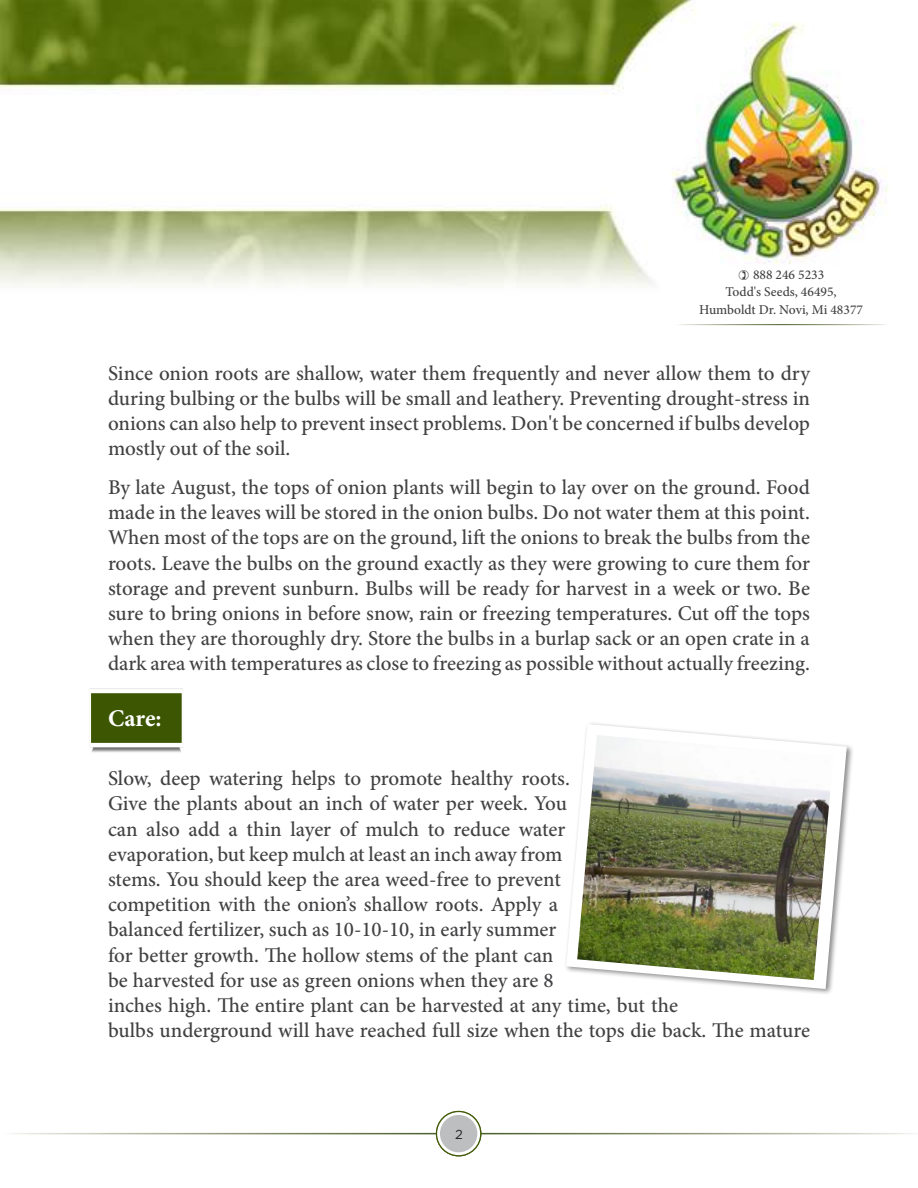
<style>
.page{position:relative;width:918px;height:1188px;background:#fff}
.page>*{position:absolute;margin:0;border:0;box-sizing:border-box;transform-origin:0 0}
.t1{font:700 24px "Minion Pro";color:#fff}
.t2{font:500 21px/25.2px "Minion Pro";color:#414042;text-align:justify}
.t3{font:500 13.5px "Minion Pro";color:#414042}
.t4{font:13.05px "Gotham";color:#222021}
</style>
<div class="page">
<img style="left:0;top:0;width:888px;height:287px">
<img style="left:90px;top:688px;width:93px;height:65px">
<div style="left:564px;top:721px;width:290px;height:275px;background:#000;opacity:.45"></div>
<svg style="left:566px;top:724px;width:281px;height:265px"></svg>
<img style="left:577px;top:735px;width:256px;height:245px">
<svg style="left:437px;top:1112px;width:44px;height:44px"></svg>
<div style="left:436px;top:1111px;width:45px;height:45px;border:1px solid #415a06;border-radius:50%"></div>
<div style="left:440px;top:1115px;width:37px;height:37px;background:#bcbec0;border-radius:50%"></div>
<svg style="left:739px;top:270px;width:10px;height:10px"></svg>
<p class="t3" style="left:753px;top:266px;width:73px">888 246 5233</p>
<p class="t3" style="left:725px;top:283px;width:113px">Todd's Seeds, 46495,</p>
<p class="t3" style="left:699px;top:301px;width:165px">Humboldt Dr. Novi, Mi 48377</p>
<p class="t2" style="left:108px;top:360px;width:704px">Since onion roots are shallow, water them frequently and never allow them to dry during bulbing or the bulbs will be small and leathery. Preventing drought-stress in onions can also help to prevent insect problems. Don't be concerned if bulbs develop mostly out of the soil.</p>
<p class="t2" style="left:108px;top:475px;width:704px">By late August, the tops of onion plants will begin to lay over on the ground. Food made in the leaves will be stored in the onion bulbs. Do not water them at this point.<br>When most of the tops are on the ground, lift the onions to break the bulbs from the roots. Leave the bulbs on the ground exactly as they were growing to cure them for storage and prevent sunburn. Bulbs will be ready for harvest in a week or two. Be sure to bring onions in before snow, rain or freezing temperatures. Cut off the tops when they are thoroughly dry. Store the bulbs in a burlap sack or an open crate in a dark area with temperatures as close to freezing as possible without actually freezing.</p>
<p class="t1" style="left:108px;top:702px;width:55px">Care:</p>
<p class="t2" style="left:108px;top:766px;width:704px;text-align:left">Slow, deep watering helps to promote healthy roots.<br>Give the plants about an inch of water per week. You<br>can also add a thin layer of mulch to reduce water<br>evaporation, but keep mulch at least an inch away from<br>stems. You should keep the area weed-free to prevent<br>competition with the onion’s shallow roots. Apply a<br>balanced fertilizer, such as 10-10-10, in early summer<br>for better growth. The hollow stems of the plant can<br>be harvested for use as green onions when they are 8<br>inches high. The entire plant can be harvested at any time, but the<br>bulbs underground will have reached full size when the tops die back. The mature</p>
<p class="t4" style="left:455px;top:1125px;width:9px">2</p>
</div>
